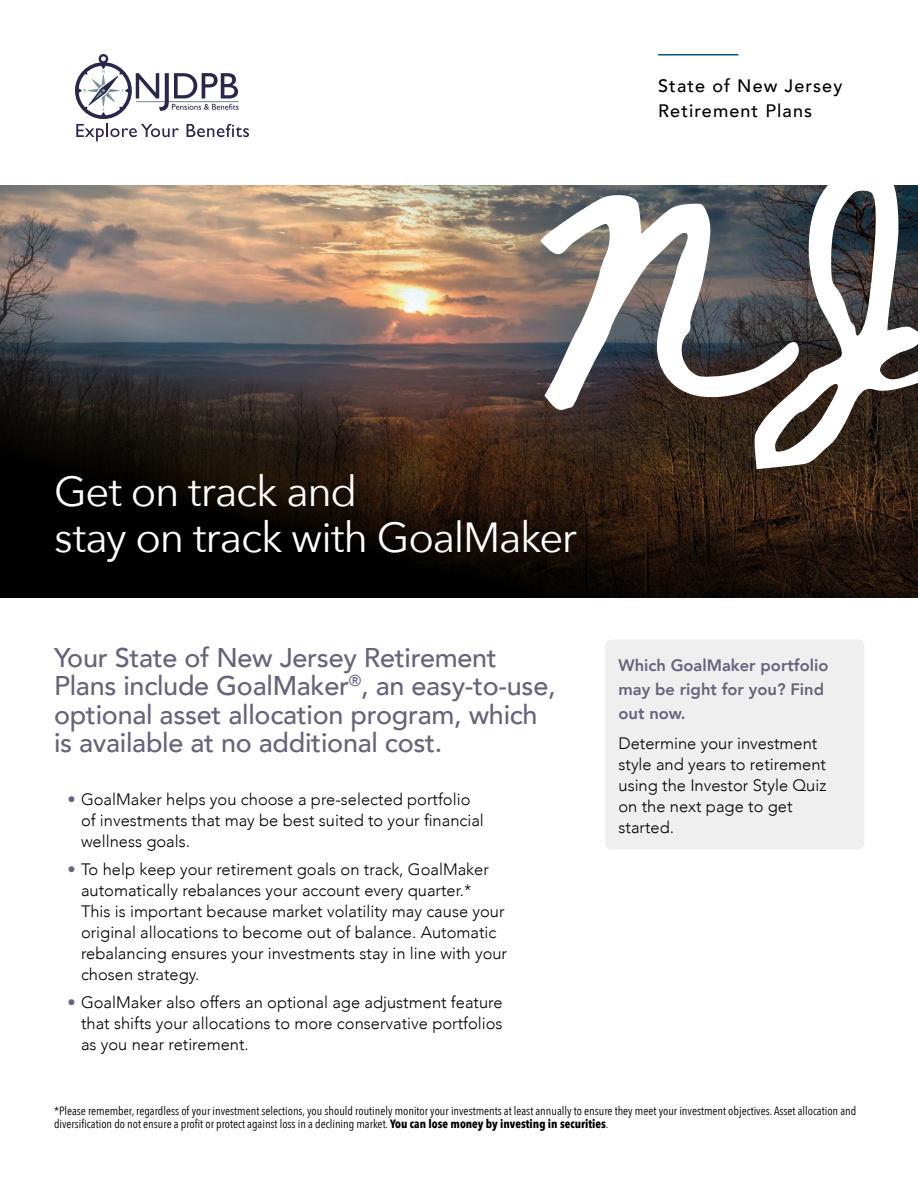
<style>
.page{position:relative;width:918px;height:1188px;background:#fff}
.page>*{position:absolute;margin:0;border:0;box-sizing:border-box;transform-origin:0 0}
.Headline{font:42px/46.5px "Avenir Next";letter-spacing:-.03em;color:#fff}
.Intro{font:500 27px/28.5px "Avenir";letter-spacing:-.01em;color:#66637b}
.t1{font:500 18px/25.5px "Avenir";letter-spacing:.06em;color:#000}
.t2{font:300 16.5px/21px "Avenir";color:#000}
.t3{font:800 16.5px/24px "Avenir";color:#66637b}
.discl{font:12px/13.5px "Avenir Next Condensed";color:#000}
.s1{color:#66637b}
.s2{font-weight:700}
</style>
<div class="page">
<div style="left:605px;top:640px;width:259px;height:210px;background:#efeff0;border-radius:7px"></div>
<img style="left:0;top:186px;width:918px;height:412px">
<svg style="left:75px;top:54px;width:174px;height:87px"></svg>
<hr style="left:658px;top:54px;width:80px;height:2px;background:#025874">
<svg style="left:528px;top:185px;width:390px;height:284px"></svg>
<h1 class="t1" style="left:658px;top:72px;width:186px">State of New Jersey<br>Retirement Plans</h1>
<h1 class="Headline" style="left:54px;top:466px;width:525px">Get on track and<br>stay on track with GoalMaker</h1>
<p class="Intro" style="left:54px;top:641px;width:503px">Your State of New Jersey Retirement Plans include GoalMaker<sup>®</sup>, an easy-to-use, optional asset allocation program, which is available at no additional cost.</p>
<p class="t2" style="left:81px;top:788px;width:404px;text-indent:-14px"><span class="s1">•</span> GoalMaker helps you choose a pre-selected portfolio of investments that may be best suited to your financial wellness goals.</p>
<p class="t2" style="left:81px;top:859px;width:428px;text-indent:-14px"><span class="s1">•</span> To help keep your retirement goals on track, GoalMaker automatically rebalances your account every quarter.*<br>This is important because market volatility may cause your original allocations to become out of balance. Automatic rebalancing ensures your investments stay in line with your chosen strategy.</p>
<p class="t2" style="left:81px;top:992px;width:423px;text-align:justify;text-indent:-14px"><span class="s1">•</span> GoalMaker also offers an optional age adjustment feature that shifts your allocations to more conservative portfolios as you near retirement.</p>
<p class="t3" style="left:618px;top:654px;width:211px">Which GoalMaker portfolio may be right for you? Find out now.</p>
<p class="t2" style="left:618px;top:732px;width:209px">Determine your investment style and years to retirement using the Investor Style Quiz on the next page to get started.</p>
<p class="discl" style="left:54px;top:1103px;width:804px">*Please remember, regardless of your investment selections, you should routinely monitor your investments at least annually to ensure they meet your investment objectives. Asset allocation and diversification do not ensure a profit or protect against loss in a declining market. <span class="s2">You can lose money by investing in securities</span>.</p>
</div>
